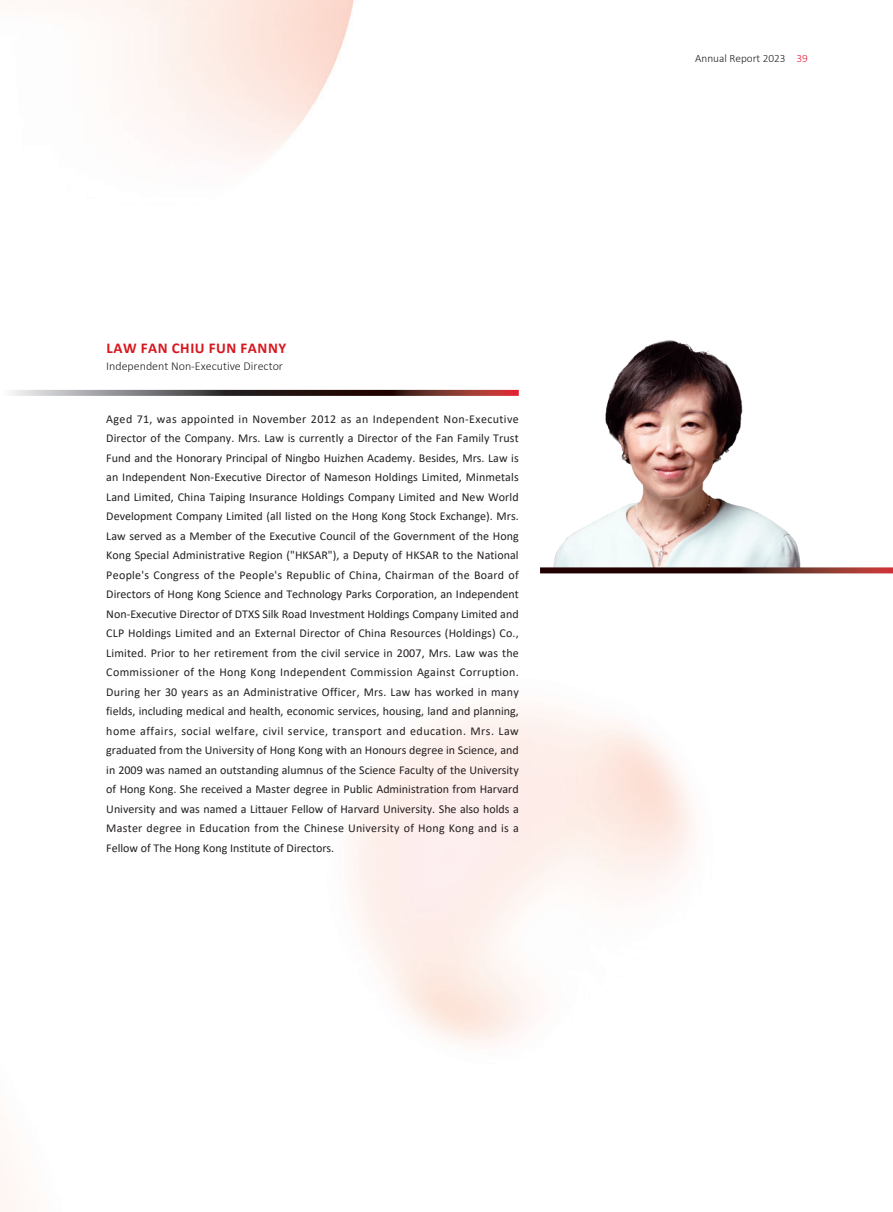
<style>
.page{position:relative;width:893px;height:1212px;background:#fff}
.page>*{position:absolute;margin:0;border:0;box-sizing:border-box;transform-origin:0 0}
.t1{font:700 15px "Calibri";letter-spacing:.04em;color:#d7171f}
._01_Body_Text{font:12px/19.5px "Calibri";color:#231f20;text-align:justify}
.t2{font:300 12px "Calibri";color:#231f20}
.t3{font:300 11.25px "Calibri";color:#231f20}
.s1{color:#ed1a33}
</style>
<div class="page">
<img style="left:553px;top:340px;width:248px;height:227px">
<svg style="left:540px;top:567px;width:353px;height:6px;background:#552522"></svg>
<svg style="left:5px;top:390px;width:514px;height:6px;background:#6e5352"></svg>
<p class="t1" style="left:107px;top:337px;width:181px">LAW FAN CHIU FUN FANNY</p>
<p class="t2" style="left:106px;top:359px;width:178px">Independent Non-Executive Director</p>
<p class="_01_Body_Text" style="left:106px;top:409px;width:414px">Aged 71, was appointed in November 2012 as an Independent Non-Executive Director of the Company. Mrs. Law is currently a Director of the Fan Family Trust Fund and the Honorary Principal of Ningbo Huizhen Academy. Besides, Mrs. Law is an Independent Non-Executive Director of Nameson Holdings Limited, Minmetals Land Limited, China Taiping Insurance Holdings Company Limited and New World Development Company Limited (all listed on the Hong Kong Stock Exchange). Mrs.<br>Law served as a Member of the Executive Council of the Government of the Hong Kong Special Administrative Region ("HKSAR"), a Deputy of HKSAR to the National People's Congress of the People's Republic of China, Chairman of the Board of Directors of Hong Kong Science and Technology Parks Corporation, an Independent Non-Executive Director of DTXS Silk Road Investment Holdings Company Limited and CLP Holdings Limited and an External Director of China Resources (Holdings) Co., Limited. Prior to her retirement from the civil service in 2007, Mrs. Law was the Commissioner of the Hong Kong Independent Commission Against Corruption.<br>During her 30 years as an Administrative Officer, Mrs. Law has worked in many fields, including medical and health, economic services, housing, land and planning, home affairs, social welfare, civil service, transport and education. Mrs. Law graduated from the University of Hong Kong with an Honours degree in Science, and in 2009 was named an outstanding alumnus of the Science Faculty of the University of Hong Kong. She received a Master degree in Public Administration from Harvard University and was named a Littauer Fellow of Harvard University. She also holds a Master degree in Education from the Chinese University of Hong Kong and is a Fellow of The Hong Kong Institute of Directors.</p>
<p class="t3" style="left:695px;top:51px;width:114px">Annual Report 2023 <span class="s1">39</span></p>
</div>
